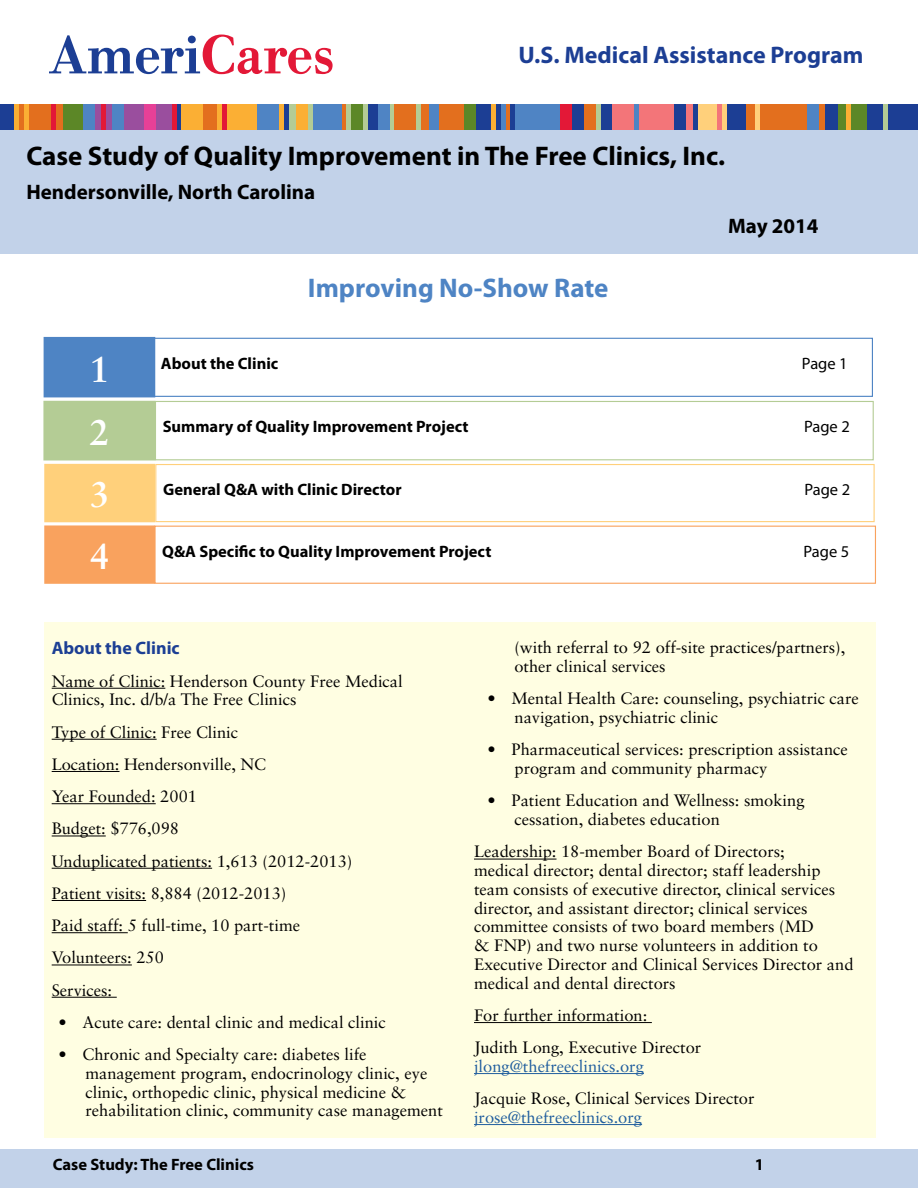
<style>
.page{position:relative;width:918px;height:1188px;background:#fff}
.page>*{position:absolute;margin:0;border:0;box-sizing:border-box;transform-origin:0 0}
.t1{font:700 36px/61.5px "Sabon CE";color:#fff}
.t2{font:700 27px "Myriad Pro";color:#000}
.t3{font:700 27px "Myriad Pro";color:#4e84c4}
.t4{font:700 24px "Myriad Pro";color:#1c3e94}
.t5{font:700 21px "Myriad Pro";color:#000}
.t6{font:700 18px "Myriad Pro";color:#1c3f94}
.t7{font:16.5px/18.8px "Sabon CE";color:#000}
.t8{font:700 16.5px "Myriad Pro";color:#000}
.t9{font:16.5px "Sabon CE";color:#215e9e}
.t10{font:16.5px "Myriad Pro";color:#000}
</style>
<div class="page">
<div style="left:0;top:130px;width:918px;height:124px;background:#c2d2e9"></div>
<div style="left:0;top:1149px;width:918px;height:39px;background:#c2d2e9"></div>
<svg style="left:49px;top:35px;width:284px;height:39px"></svg>
<div style="left:0;top:104px;width:918px;height:26px;background:#1c3e94"></div>
<div style="left:19px;top:104px;width:44px;height:26px;background:#e36f1e"></div>
<div style="left:63px;top:104px;width:22px;height:26px;background:#5c8727"></div>
<div style="left:51px;top:104px;width:5px;height:26px;background:#e31837"></div>
<div style="left:92px;top:104px;width:80px;height:26px;background:#9a4e9e"></div>
<div style="left:613px;top:104px;width:80px;height:26px;background:#f37579"></div>
<div style="left:290px;top:104px;width:78px;height:26px;background:#b4cc95"></div>
<div style="left:206px;top:104px;width:78px;height:26px;background:#fbaf34"></div>
<div style="left:746px;top:104px;width:79px;height:26px;background:#e36f1e"></div>
<div style="left:394px;top:104px;width:78px;height:26px;background:#e36f1e"></div>
<div style="left:257px;top:104px;width:22px;height:26px;background:#4f84c4"></div>
<div style="left:101px;top:104px;width:5px;height:26px;background:#e31837"></div>
<hr style="left:342px;top:104px;width:4px;height:26px;background:#e36f1e">
<hr style="left:506px;top:104px;width:4px;height:26px;background:#e36f1e">
<div style="left:515px;top:104px;width:45px;height:26px;background:#4f84c4"></div>
<hr style="left:390px;top:104px;width:4px;height:26px;background:#b4cc95">
<div style="left:416px;top:104px;width:5px;height:26px;background:#b4cc95"></div>
<div style="left:596px;top:104px;width:5px;height:26px;background:#b4cc95"></div>
<hr style="left:635px;top:104px;width:4px;height:26px;background:#4f84c4">
<div style="left:755px;top:104px;width:5px;height:26px;background:#ffd07b"></div>
<div style="left:501px;top:104px;width:5px;height:26px;background:#4f84c4"></div>
<div style="left:429px;top:104px;width:10px;height:26px;background:#4f84c4"></div>
<hr style="left:491px;top:104px;width:4px;height:26px;background:#fbaf34">
<div style="left:222px;top:104px;width:5px;height:26px;background:#e31837"></div>
<div style="left:172px;top:104px;width:5px;height:26px;background:#e31837"></div>
<hr style="left:25px;top:104px;width:4px;height:26px;background:#fbaf34">
<hr style="left:14px;top:104px;width:4px;height:26px;background:#fbaf34">
<div style="left:144px;top:104px;width:11px;height:26px;background:#e64097"></div>
<div style="left:112px;top:104px;width:11px;height:26px;background:#4f84c4"></div>
<div style="left:83px;top:104px;width:11px;height:26px;background:#4f84c4"></div>
<div style="left:313px;top:104px;width:29px;height:26px;background:#4f84c4"></div>
<div style="left:839px;top:104px;width:28px;height:26px;background:#5c8727"></div>
<div style="left:698px;top:104px;width:29px;height:26px;background:#ffd07b"></div>
<div style="left:351px;top:104px;width:12px;height:26px;background:#5c8727"></div>
<div style="left:378px;top:104px;width:12px;height:26px;background:#4f84c4"></div>
<div style="left:560px;top:104px;width:11px;height:26px;background:#e31837"></div>
<div style="left:464px;top:104px;width:12px;height:26px;background:#5c8727"></div>
<div style="left:674px;top:104px;width:11px;height:26px;background:#1c3e94"></div>
<div style="left:195px;top:104px;width:22px;height:26px;background:#e36f1e"></div>
<div style="left:181px;top:104px;width:22px;height:26px;background:#fbaf34"></div>
<div style="left:296px;top:104px;width:11px;height:26px;background:#fbaf34"></div>
<div style="left:585px;top:104px;width:11px;height:26px;background:#e36f1e"></div>
<div style="left:807px;top:104px;width:12px;height:26px;background:#4f84c4"></div>
<div style="left:846px;top:104px;width:5px;height:26px;background:#fbaf34"></div>
<hr style="left:884px;top:104px;width:4px;height:26px;background:#b4cc95">
<div style="left:717px;top:104px;width:5px;height:26px;background:#f37579"></div>
<div style="left:45px;top:622px;width:831px;height:515px;background:#fffee2"></div>
<hr style="left:52px;top:688px;width:113px;height:1px;background:#000">
<hr style="left:52px;top:739px;width:105px;height:1px;background:#000">
<hr style="left:52px;top:771px;width:68px;height:1px;background:#000">
<hr style="left:52px;top:803px;width:104px;height:1px;background:#000">
<hr style="left:52px;top:836px;width:54px;height:1px;background:#000">
<hr style="left:52px;top:868px;width:160px;height:1px;background:#000">
<hr style="left:52px;top:900px;width:94px;height:1px;background:#000">
<hr style="left:52px;top:932px;width:76px;height:1px;background:#000">
<hr style="left:52px;top:965px;width:80px;height:1px;background:#000">
<hr style="left:52px;top:997px;width:65px;height:1px;background:#000">
<hr style="left:474px;top:859px;width:83px;height:1px;background:#000">
<hr style="left:474px;top:1022px;width:178px;height:1px;background:#000">
<hr style="left:474px;top:1073px;width:170px;height:1px;background:#215e9e">
<hr style="left:474px;top:1124px;width:168px;height:1px;background:#215e9e">
<div style="left:44px;top:402px;width:111px;height:58px;background:#b4cc95"></div>
<div style="left:43px;top:401px;width:112px;height:59px;border:2px solid #b4cc95"></div>
<div style="left:153px;top:338px;width:720px;height:59px;border:1px solid #4e84c4"></div>
<div style="left:155px;top:401px;width:719px;height:59px;border:1px solid #b4cc95"></div>
<div style="left:44px;top:338px;width:111px;height:59px;background:#4e84c4"></div>
<div style="left:44px;top:337px;width:111px;height:60px;border:2px solid #4e84c4"></div>
<div style="left:45px;top:465px;width:109px;height:57px;background:#ffd07b"></div>
<div style="left:44px;top:464px;width:111px;height:58px;border:2px solid #ffd07b"></div>
<div style="left:45px;top:526px;width:109px;height:57px;background:#f9a25e"></div>
<div style="left:44px;top:525px;width:111px;height:59px;border:2px solid #f9a25e"></div>
<div style="left:155px;top:464px;width:720px;height:58px;border:1px solid #ffd07b"></div>
<div style="left:154px;top:526px;width:722px;height:58px;border:1px solid #f9a25e"></div>
<h3 class="t4" style="left:518px;top:40px;width:346px">U.S. Medical Assistance Program</h3>
<h2 class="t2" style="left:26px;top:138px;width:700px">Case Study of Quality Improvement in The Free Clinics, Inc.</h2>
<p class="t5" style="left:26px;top:178px;width:290px">Hendersonville, North Carolina</p>
<h1 class="t1" style="left:89px;top:339px;width:22px">1</h1>
<h1 class="t1" style="left:89px;top:402px;width:22px">2</h1>
<h2 class="t3" style="left:308px;top:270px;width:302px">Improving No-Show Rate</h2>
<p class="t5" style="left:728px;top:213px;width:92px">May 2014</p>
<p class="t8" style="left:161px;top:353px;width:119px">About the Clinic</p>
<p class="t10" style="left:802px;top:353px;width:47px">Page 1</p>
<p class="t8" style="left:163px;top:416px;width:307px">Summary of Quality Improvement Project</p>
<p class="t10" style="left:804px;top:416px;width:47px">Page 2</p>
<h1 class="t1" style="left:90px;top:464px;width:22px">3<br>4</h1>
<p class="t8" style="left:163px;top:479px;width:240px">General Q&amp;A with Clinic Director</p>
<p class="t10" style="left:804px;top:479px;width:47px">Page 2</p>
<p class="t8" style="left:162px;top:540px;width:331px">Q&amp;A Specific to Quality Improvement Project</p>
<p class="t10" style="left:804px;top:541px;width:47px">Page 5</p>
<p class="t6" style="left:52px;top:637px;width:130px">About the Clinic</p>
<p class="t7" style="left:52px;top:671px;width:353px">Name of Clinic: Henderson County Free Medical<br>Clinics, Inc. d/b/a The Free Clinics</p>
<p class="t7" style="left:52px;top:716px;width:302px;line-height:32.2px">Type of Clinic: Free Clinic<br>Location: Hendersonville, NC<br>Year Founded: 2001<br>Budget: $776,098<br>Unduplicated patients: 1,613 (2012-2013)<br>Patient visits: 8,884 (2012-2013)<br>Paid staff: 5 full-time, 10 part-time<br>Volunteers: 250<br>Services:</p>
<p class="t7" style="left:58px;top:1013px;width:329px">• Acute care: dental clinic and medical clinic</p>
<p class="t7" style="left:85px;top:1045px;width:359px;text-indent:-27px">• Chronic and Specialty care: diabetes life management program, endocrinology clinic, eye clinic, orthopedic clinic, physical medicine &amp; rehabilitation clinic, community case management</p>
<p class="t7" style="left:514px;top:638px;width:332px">(with referral to 92 off-site practices/partners), other clinical services</p>
<p class="t7" style="left:515px;top:689px;width:346px;text-indent:-27px">• Mental Health Care: counseling, psychiatric care navigation, psychiatric clinic</p>
<p class="t7" style="left:515px;top:740px;width:335px;text-indent:-27px">• Pharmaceutical services: prescription assistance program and community pharmacy</p>
<p class="t7" style="left:515px;top:791px;width:292px;text-indent:-27px">• Patient Education and Wellness: smoking cessation, diabetes education</p>
<p class="t7" style="left:474px;top:842px;width:381px">Leadership: 18-member Board of Directors;<br>medical director; dental director; staff leadership team consists of executive director, clinical services director, and assistant director; clinical services committee consists of two board members (MD<br>&amp; FNP) and two nurse volunteers in addition to Executive Director and Clinical Services Director and medical and dental directors</p>
<p class="t7" style="left:474px;top:999px;width:229px;line-height:32.2px">For further information:<br>Judith Long, Executive Director</p>
<p class="t9" style="left:474px;top:1056px;width:171px">jlong@thefreeclinics.org</p>
<p class="t7" style="left:474px;top:1089px;width:282px">Jacquie Rose, Clinical Services Director</p>
<p class="t9" style="left:474px;top:1107px;width:170px">jrose@thefreeclinics.org</p>
<p class="t8" style="left:53px;top:1154px;width:203px">Case Study: The Free Clinics</p>
<p class="t8" style="left:755px;top:1154px;width:11px">1</p>
</div>
